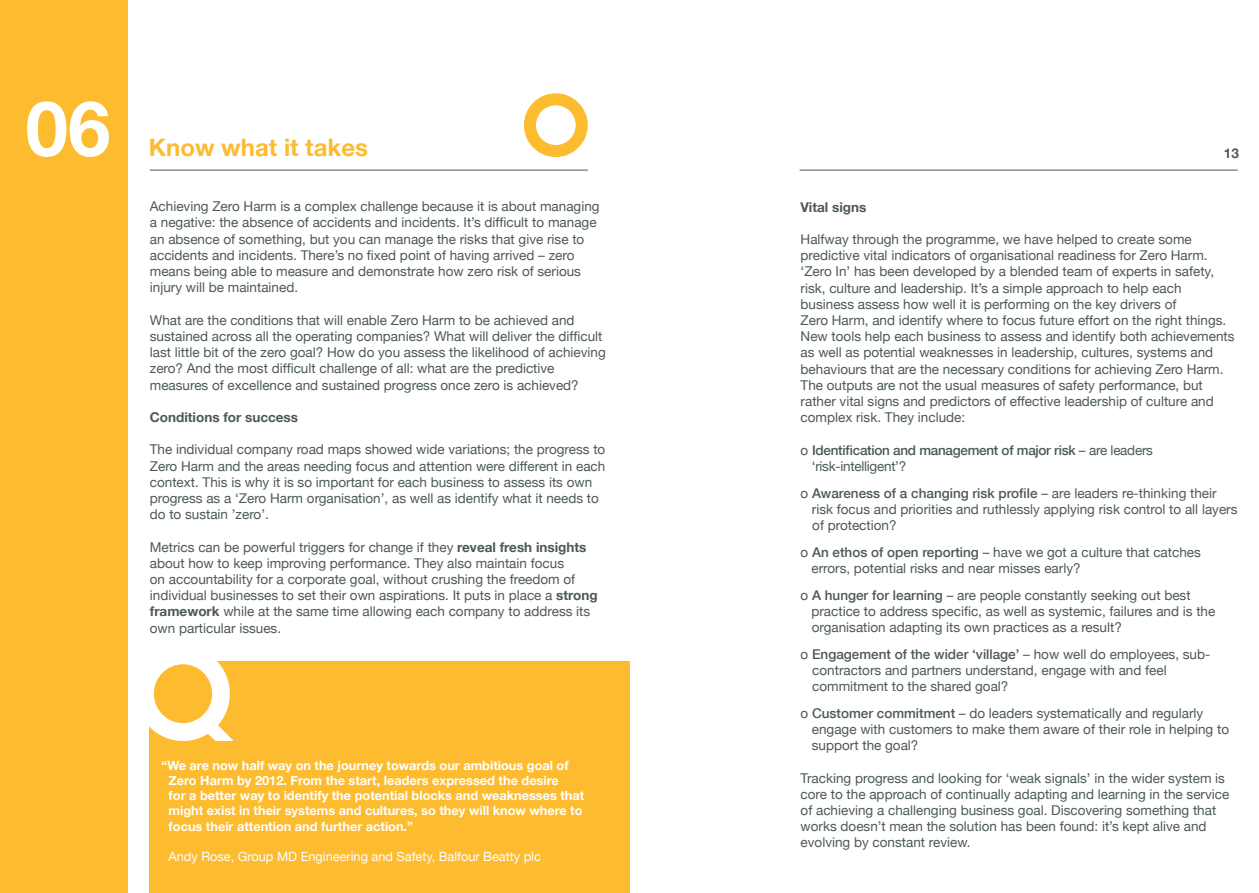
<style>
.page{position:relative;width:1259px;height:893px;background:#fff}
.page>*{position:absolute;margin:0;border:0;box-sizing:border-box;transform-origin:0 0}
.t1{font:700 76.5px "Helvetica Neue";color:#fff}
.t2{font:700 24px "Helvetica Neue";color:#fdbb30}
.t3{font:13.5px/16.2px "Helvetica Neue";color:#4c5a52}
.t4{font:500 13.5px/16.2px "Helvetica Neue";letter-spacing:-.02em;color:#4c5a52}
.t5{font:700 13.5px "Helvetica Neue";color:#4c5a52}
.t6{font:700 12.75px/15.3px "Helvetica Neue";color:#fff}
.t7{font:12.75px "Helvetica Neue";color:#fff}
.s1{font-weight:700}
.s2{font-weight:400}
.s3{font-weight:500}
</style>
<div class="page">
<div style="left:149px;top:661px;width:480px;height:232px;background:#fdbb30"></div>
<div style="left:136px;top:646px;width:94px;height:95px;background:#fff;border-radius:50%"></div>
<div style="left:154px;top:664px;width:58px;height:59px;background:#fdbb30;border-radius:50%"></div>
<svg style="left:194px;top:715px;width:40px;height:26px"></svg>
<div style="left:0;top:0;width:128px;height:893px;background:#fdbb30"></div>
<hr style="left:799px;top:170px;width:438px;height:1px;background:#4c5a52">
<hr style="left:150px;top:170px;width:438px;height:1px;background:#4c5a52">
<div style="left:524px;top:93px;width:64px;height:64px;background:#fdbb30;border-radius:50%"></div>
<div style="left:536px;top:105px;width:39px;height:40px;background:#fff;border-radius:50%"></div>
<h1 class="t1" style="left:26px;top:81px;width:87px">06</h1>
<h2 class="t2" style="left:149px;top:132px;width:221px">Know what it takes</h2>
<p class="t5" style="left:1224px;top:144px;width:17px">13</p>
<p class="t3" style="left:150px;top:198px;width:451px">Achieving Zero Harm is a complex challenge because it is about managing a negative: the absence of accidents and incidents. It’s difficult to manage an absence of something, but you can manage the risks that give rise to accidents and incidents. There’s no fixed point of having arrived – zero means being able to measure and demonstrate how zero risk of serious injury will be maintained.</p>
<p class="t3" style="left:150px;top:312px;width:457px">What are the conditions that will enable Zero Harm to be achieved and sustained across all the operating companies? What will deliver the difficult last little bit of the zero goal? How do you assess the likelihood of achieving zero? And the most difficult challenge of all: what are the predictive measures of excellence and sustained progress once zero is achieved?</p>
<p class="t5" style="left:150px;top:409px;width:150px">Conditions for success</p>
<p class="t3" style="left:150px;top:441px;width:457px">The individual company road maps showed wide variations; the progress to Zero Harm and the areas needing focus and attention were different in each context. This is why it is so important for each business to assess its own progress as a ‘Zero Harm organisation’, as well as identify what it needs to do to sustain ’zero’.</p>
<p class="t3" style="left:150px;top:538px;width:449px">Metrics can be powerful triggers for change if they <span class="s1">reveal fresh insights </span>about how to keep improving performance. They also maintain focus<br>on accountability for a corporate goal, without crushing the freedom of individual businesses to set their own aspirations. It puts in place a <span class="s1">strong framework</span> while at the same time allowing each company to address its own particular issues.</p>
<p class="t6" style="left:169px;top:757px;width:417px;text-indent:-7px">“We are now half way on the journey towards our ambitious goal of Zero Harm by 2012. From the start, leaders expressed the desire<br>for a better way to identify the potential blocks and weaknesses that might exist in their systems and cultures, so they will know where to focus their attention and further action.”</p>
<p class="t7" style="left:169px;top:849px;width:374px">Andy Rose, Group MD Engineering and Safety, Balfour Beatty plc</p>
<p class="t5" style="left:800px;top:198px;width:67px">Vital signs</p>
<p class="t3" style="left:800px;top:231px;width:435px">Halfway through the programme, we have helped to create some predictive vital indicators of organisational readiness for Zero Harm. ‘Zero In’ has been developed by a blended team of experts in safety, risk, culture and leadership. It’s a simple approach to help each business assess how well it is performing on the key drivers of<br>Zero Harm, and identify where to focus future effort on the right things.<br>New tools help each business to assess and identify both achievements as well as potential weaknesses in leadership, cultures, systems and behaviours that are the necessary conditions for achieving Zero Harm.<br>The outputs are not the usual measures of safety performance, but rather vital signs and predictors of effective leadership of culture and complex risk. They include:</p>
<p class="t4" style="left:812px;top:442px;width:343px;text-indent:-11px"><span class="s2">o</span> Identification and management of major risk <span class="s2">– are leaders ‘risk-intelligent’?</span></p>
<p class="t3" style="left:812px;top:484px;width:427px;text-indent:-11px">o <span class="s3">Awareness of a changing risk profile</span> – are leaders re-thinking their risk focus and priorities and ruthlessly applying risk control to all layers of protection?</p>
<p class="t3" style="left:811px;top:544px;width:391px;text-indent:-11px">o <span class="s3">An ethos of open reporting</span> – have we got a culture that catches errors, potential risks and near misses early?</p>
<p class="t3" style="left:811px;top:586px;width:405px;text-indent:-11px">o <span class="s3">A hunger for learning</span> – are people constantly seeking out best practice to address specific, as well as systemic, failures and is the organisation adapting its own practices as a result?</p>
<p class="t3" style="left:812px;top:646px;width:399px;text-indent:-12px">o <span class="s3">Engagement of the wider ‘village’</span> – how well do employees, sub&shy;contractors and partners understand, engage with and feel commitment to the shared goal?</p>
<p class="t3" style="left:812px;top:705px;width:419px;text-indent:-11px">o <span class="s3">Customer commitment</span> – do leaders systematically and regularly engage with customers to make them aware of their role in helping to support the goal?</p>
<p class="t3" style="left:800px;top:769px;width:430px">Tracking progress and looking for ‘weak signals’ in the wider system is core to the approach of continually adapting and learning in the service of achieving a challenging business goal. Discovering something that works doesn’t mean the solution has been found: it’s kept alive and evolving by constant review.</p>
</div>
